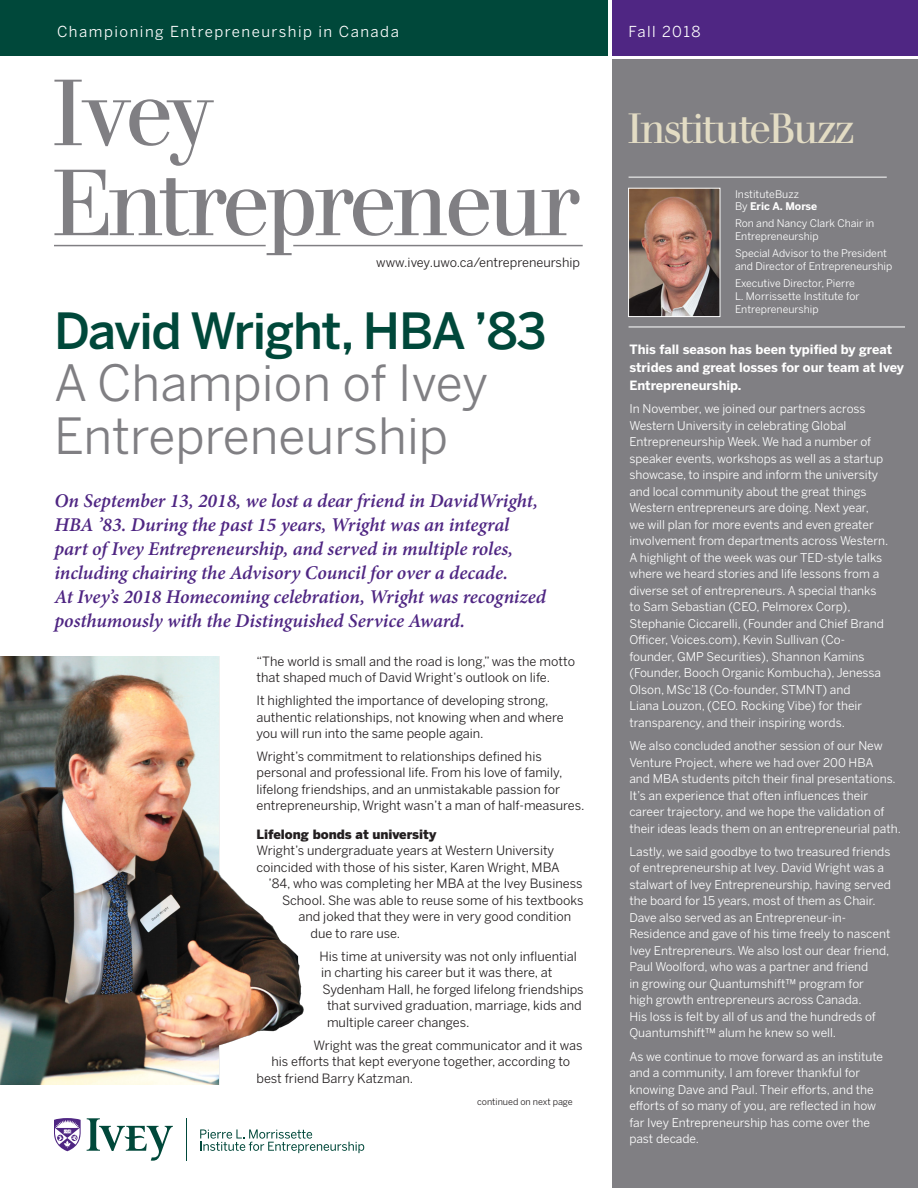
<style>
.page{position:relative;width:918px;height:1188px;background:#fff}
.page>*{position:absolute;margin:0;border:0;box-sizing:border-box;transform-origin:0 0}
.t1{font:93px/90px "Walbaum SHOP";letter-spacing:-.01em;color:#807f83}
.t2{font:49.5px/52.5px "Benton Sans";color:#807f83}
.t3{font:500 49.5px "Benton Sans";letter-spacing:-.025em;color:#00483a}
.t4{font:42px "Walbaum SHOP";letter-spacing:-.01em;color:#e3dcc4}
.t5{font:italic 600 19.5px/24px "Minion Pro";letter-spacing:-.005em;color:#4f2683}
.t6{font:15px "Benton Sans";letter-spacing:.1em;color:#fff}
.t7{font:12.75px/16.5px "Benton Sans";color:#231f20}
.t8{font:700 12.75px/18px "Benton Sans";color:#fff}
.t9{font:900 12.75px "Benton Sans";color:#231f20}
.t10{font:12px/16.5px "Benton Sans";color:#fff}
.t11{font:10.5px/12.8px "Benton Sans";color:#fff}
.t12{font:9px "Benton Sans";color:#231f20}
.s1{font-weight:700}
</style>
<div class="page">
<div style="left:612px;top:60px;width:306px;height:1128px;background:#807f83"></div>
<div style="left:0;top:0;width:608px;height:55px;background:#00483a"></div>
<div style="left:612px;top:0;width:306px;height:55px;background:#4f2683"></div>
<svg style="left:54px;top:1118px;width:27px;height:33px"></svg>
<svg style="left:87px;top:1118px;width:86px;height:43px"></svg>
<hr style="left:186px;top:1118px;width:1px;height:43px;background:#00483a">
<svg style="left:200px;top:1129px;width:164px;height:24px"></svg>
<hr style="left:54px;top:245px;width:212px;height:1px;background:#807f83">
<hr style="left:293px;top:245px;width:290px;height:1px;background:#807f83">
<hr style="left:629px;top:177px;width:258px;height:1px;background:#fff">
<hr style="left:629px;top:327px;width:276px;height:1px;background:#fff">
<img style="left:630px;top:190px;width:88px;height:125px">
<div style="left:628px;top:188px;width:92px;height:129px;border:1px solid #fff"></div>
<img style="left:0;top:657px;width:304px;height:427px">
<p class="t6" style="left:57px;top:23px;width:343px">Championing Entrepreneurship in Canada</p>
<p class="t6" style="left:629px;top:23px;width:74px">Fall 2018</p>
<h1 class="t1" style="left:54px;top:69px;width:527px">Ivey<br>Entrepreneur</h1>
<p class="t7" style="left:376px;top:254px;width:205px">www.ivey.uwo.ca/entrepreneurship</p>
<h2 class="t3" style="left:54px;top:301px;width:494px">David Wright, HBA ’83</h2>
<h2 class="t2" style="left:54px;top:356px;width:436px">A Champion of Ivey<br>Entrepreneurship</h2>
<p class="t5" style="left:54px;top:488px;width:493px">On September 13, 2018, we lost a dear friend in DavidWright, HBA ’83. During the past 15 years, Wright was an integral part of Ivey Entrepreneurship, and served in multiple roles, including chairing the Advisory Council for over a decade.<br>At Ivey’s 2018 Homecoming celebration, Wright was recognized posthumously with the Distinguished Service Award.</p>
<p class="t7" style="left:256px;top:653px;width:320px">“The world is small and the road is long,” was the motto that shaped much of David Wright’s outlook on life.</p>
<p class="t7" style="left:256px;top:692px;width:309px">It highlighted the importance of developing strong, authentic relationships, not knowing when and where you will run into the same people again.</p>
<p class="t7" style="left:256px;top:748px;width:330px">Wright’s commitment to relationships defined his personal and professional life. From his love of family, lifelong friendships, and an unmistakable passion for entrepreneurship, Wright wasn’t a man of half-measures.</p>
<p class="t9" style="left:256px;top:827px;width:181px">Lifelong bonds at university</p>
<p class="t7" style="left:256px;top:842px;width:299px">Wright’s undergraduate years at Western University</p>
<p class="t7" style="left:256px;top:859px;width:305px">coincided with those of his sister, Karen Wright, MBA</p>
<p class="t7" style="left:268px;top:875px;width:315px">’84, who was completing her MBA at the Ivey Business</p>
<p class="t7" style="left:282px;top:892px;width:303px">School. She was able to reuse some of his textbooks</p>
<p class="t7" style="left:298px;top:908px;width:274px">and joked that they were in very good condition</p>
<p class="t7" style="left:310px;top:925px;width:91px">due to rare use.</p>
<p class="t7" style="left:319px;top:948px;width:259px">His time at university was not only influential</p>
<p class="t7" style="left:321px;top:964px;width:233px">in charting his career but it was there, at</p>
<p class="t7" style="left:323px;top:981px;width:263px">Sydenham Hall, he forged lifelong friendships</p>
<p class="t7" style="left:327px;top:997px;width:256px">that survived graduation, marriage, kids and</p>
<p class="t7" style="left:327px;top:1014px;width:144px">multiple career changes.</p>
<p class="t7" style="left:314px;top:1037px;width:271px">Wright was the great communicator and it was</p>
<p class="t7" style="left:272px;top:1053px;width:300px">his efforts that kept everyone together, according to</p>
<p class="t7" style="left:257px;top:1070px;width:158px">best friend Barry Katzman.</p>
<p class="t12" style="left:477px;top:1096px;width:97px">continued on next page</p>
<h3 class="t4" style="left:629px;top:106px;width:227px">InstituteBuzz</h3>
<p class="t11" style="left:735px;top:187px;width:84px">InstituteBuzz<br>By <span class="s1">Eric A. Morse</span></p>
<p class="t11" style="left:735px;top:217px;width:141px">Ron and Nancy Clark Chair in<br>Entrepreneurship</p>
<p class="t11" style="left:735px;top:247px;width:159px">Special Advisor to the President and Director of Entrepreneurship</p>
<p class="t11" style="left:735px;top:277px;width:126px">Executive Director, Pierre<br>L. Morrissette Institute for<br>Entrepreneurship</p>
<p class="t8" style="left:629px;top:340px;width:276px">This fall season has been typified by great strides and great losses for our team at Ivey<br>Entrepreneurship.</p>
<p class="t10" style="left:629px;top:401px;width:261px">In November, we joined our partners across Western University in celebrating Global Entrepreneurship Week. We had a number of speaker events, workshops as well as a startup showcase, to inspire and inform the university and local community about the great things Western entrepreneurs are doing. Next year,<br>we will plan for more events and even greater involvement from departments across Western.<br>A highlight of the week was our TED-style talks where we heard stories and life lessons from a diverse set of entrepreneurs. A special thanks to Sam Sebastian (CEO, Pelmorex Corp), Stephanie Ciccarelli, (Founder and Chief Brand Officer, Voices.com), Kevin Sullivan (Co&shy;founder, GMP Securities), Shannon Kamins (Founder, Booch Organic Kombucha), Jenessa Olson, MSc’18 (Co-founder, STMNT) and<br>Liana Louzon, (CEO. Rocking Vibe) for their transparency, and their inspiring words.</p>
<p class="t10" style="left:629px;top:737px;width:273px">We also concluded another session of our New Venture Project, where we had over 200 HBA<br>and MBA students pitch their final presentations.<br>It’s an experience that often influences their career trajectory, and we hope the validation of their ideas leads them on an entrepreneurial path.</p>
<p class="t10" style="left:629px;top:843px;width:263px">Lastly, we said goodbye to two treasured friends of entrepreneurship at Ivey. David Wright was a stalwart of Ivey Entrepreneurship, having served the board for 15 years, most of them as Chair.<br>Dave also served as an Entrepreneur-in-Residence and gave of his time freely to nascent Ivey Entrepreneurs. We also lost our dear friend, Paul Woolford, who was a partner and friend<br>in growing our Quantumshift™ program for<br>high growth entrepreneurs across Canada.<br>His loss is felt by all of us and the hundreds of Quantumshift™ alum he knew so well.</p>
<p class="t10" style="left:629px;top:1048px;width:255px">As we continue to move forward as an institute and a community, I am forever thankful for knowing Dave and Paul. Their efforts, and the efforts of so many of you, are reflected in how far Ivey Entrepreneurship has come over the past decade.</p>
</div>
